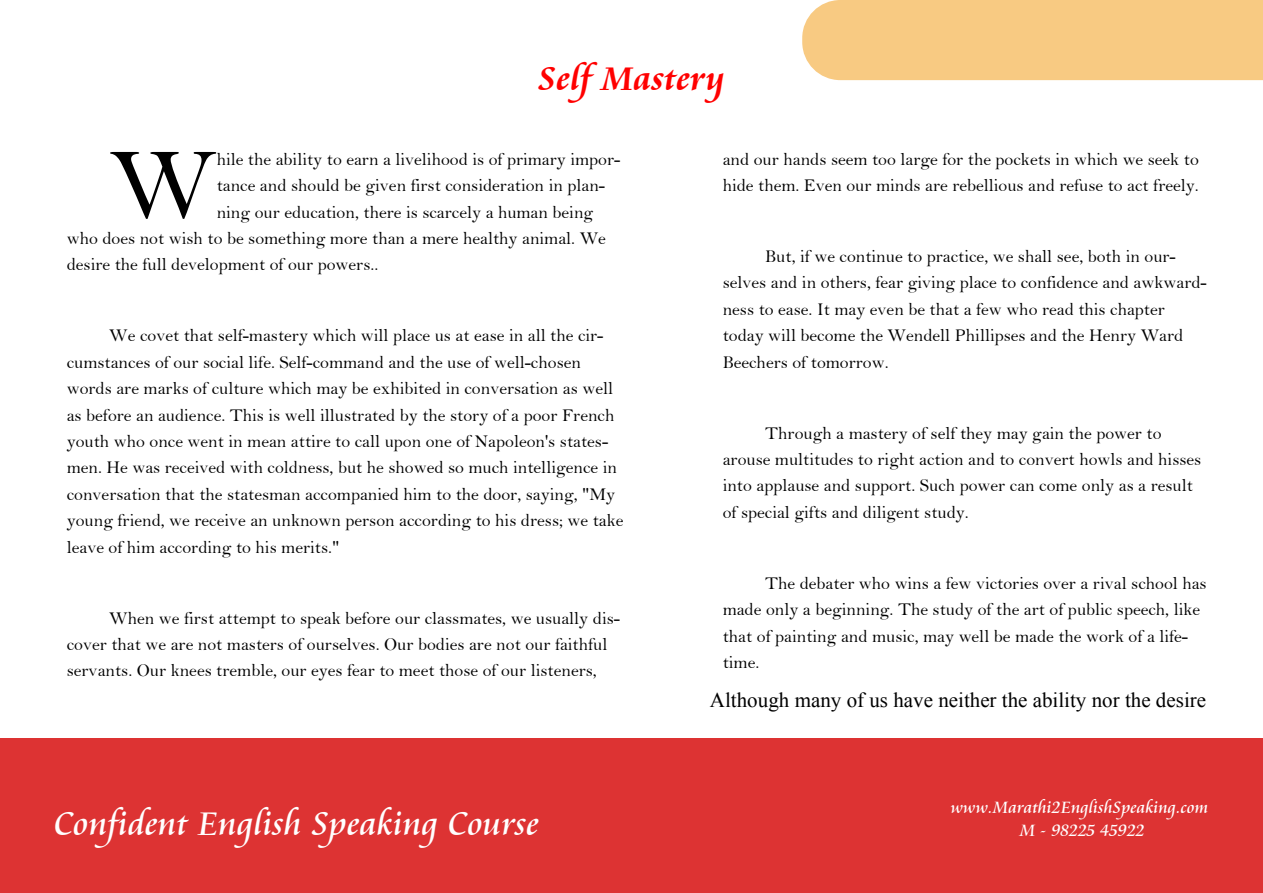
<style>
.page{position:relative;width:1263px;height:893px;background:#fff}
.page>*{position:absolute;margin:0;border:0;box-sizing:border-box;transform-origin:0 0}
.t1{font:104.1px "Bell";color:#000}
.t2{font:36px "Cataneo BT";color:#fff}
.t3{font:700 36px "Cataneo BT";color:#f00}
.t4{font:21px "Times New Roman";color:#000}
.t5{font:18px/26.4px "Bell";color:#000}
.t6{font:18px "Cataneo BT";color:#fff}
</style>
<div class="page">
<div style="left:0;top:738px;width:1263px;height:155px;background:#d33"></div>
<div style="left:802px;top:0;width:461px;height:80px;background:#f8ca82"></div>
<h2 class="t3" style="left:538px;top:62px;width:188px">Self Mastery</h2>
<h1 class="t1" style="left:109px;top:145px;width:109px">W</h1>
<p class="t5" style="left:217px;top:148px;width:405px">hile the ability to earn a livelihood is of primary impor-</p>
<p class="t5" style="left:217px;top:174px;width:390px">tance and should be given first consideration in plan-</p>
<p class="t5" style="left:217px;top:201px;width:378px">ning our education, there is scarcely a human being</p>
<p class="t5" style="left:67px;top:227px;width:541px">who does not wish to be something more than a mere healthy animal. We</p>
<p class="t5" style="left:67px;top:253px;width:313px">desire the full development of our powers..</p>
<p class="t5" style="left:67px;top:324px;width:558px;text-indent:43px">We covet that self-mastery which will place us at ease in all the cir&shy;cumstances of our social life. Self-command and the use of well-chosen words are marks of culture which may be exhibited in conversation as well as before an audience. This is well illustrated by the story of a poor French youth who once went in mean attire to call upon one of Napoleon's states&shy;men. He was received with coldness, but he showed so much intelligence in conversation that the statesman accompanied him to the door, saying, "My young friend, we receive an unknown person according to his dress; we take leave of him according to his merits."</p>
<p class="t5" style="left:67px;top:606px;width:555px;text-indent:43px">When we first attempt to speak before our classmates, we usually dis&shy;cover that we are not masters of ourselves. Our bodies are not our faithful servants. Our knees tremble, our eyes fear to meet those of our listeners,</p>
<h2 class="t2" style="left:54px;top:807px;width:487px">Confident English Speaking Course</h2>
<p class="t5" style="left:723px;top:148px;width:478px">and our hands seem too large for the pockets in which we seek to hide them. Even our minds are rebellious and refuse to act freely.</p>
<p class="t5" style="left:723px;top:245px;width:486px;text-indent:43px">But, if we continue to practice, we shall see, both in our&shy;selves and in others, fear giving place to confidence and awkward&shy;ness to ease. It may even be that a few who read this chapter today will become the Wendell Phillipses and the Henry Ward Beechers of tomorrow.</p>
<p class="t5" style="left:723px;top:421px;width:480px;text-indent:43px">Through a mastery of self they may gain the power to arouse multitudes to right action and to convert howls and hisses into applause and support. Such power can come only as a result of special gifts and diligent study.</p>
<p class="t5" style="left:723px;top:572px;width:486px;text-indent:43px">The debater who wins a few victories over a rival school has made only a beginning. The study of the art of public speech, like that of painting and music, may well be made the work of a life&shy;time.</p>
<p class="t4" style="left:710px;top:692px;width:498px">Although many of us have neither the ability nor the desire</p>
<p class="t6" style="left:951px;top:799px;width:259px">www.Marathi2EnglishSpeaking.com</p>
<p class="t6" style="left:1020px;top:822px;width:126px">M - 98225 45922</p>
</div>
